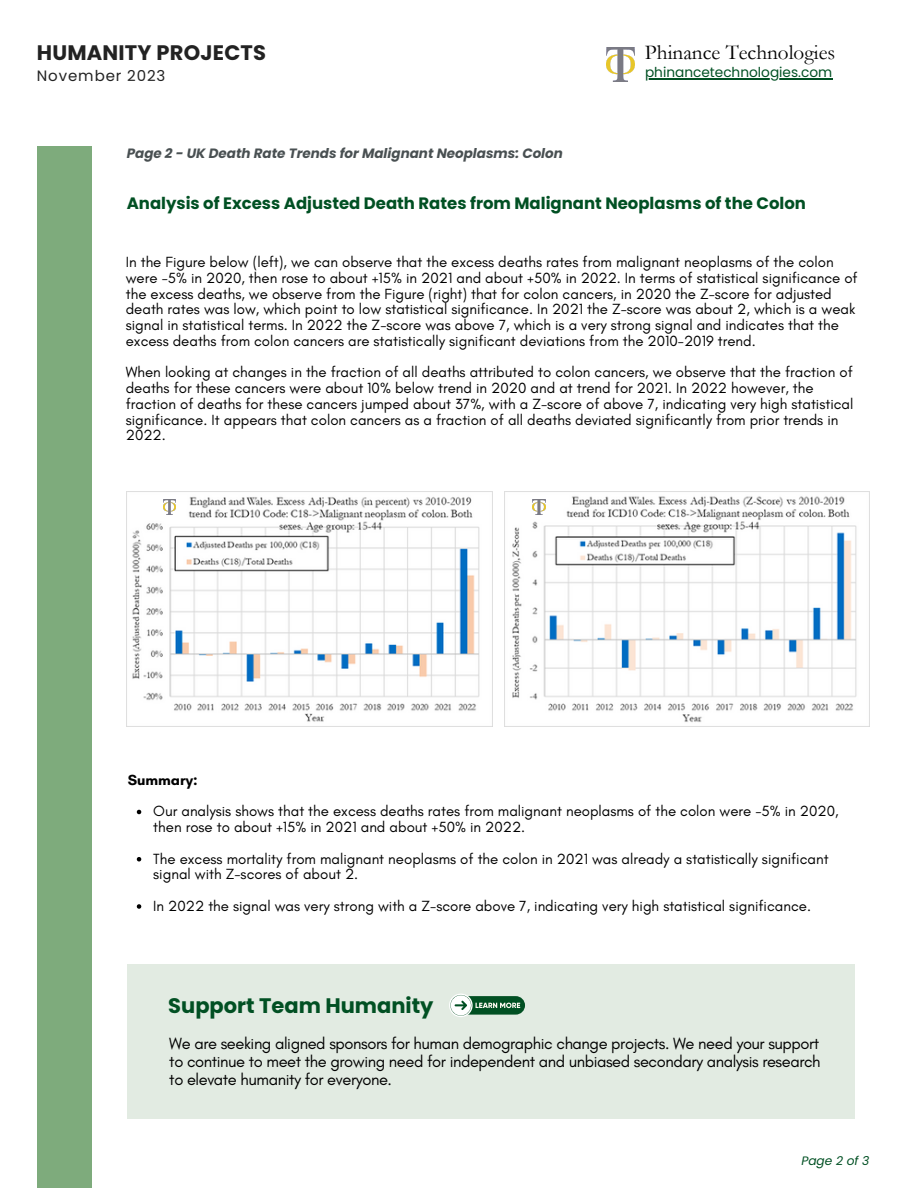
<style>
.page{position:relative;width:918px;height:1188px;background:#fff}
.page>*{position:absolute;margin:0;border:0;box-sizing:border-box;transform-origin:0 0}
.t1{font:21.15px "Garamond";color:#000}
.t2{font:700 21px "Poppins";color:#015023}
.t3{font:700 21px "Poppins";letter-spacing:.01em;color:#222}
.t4{font:16.5px/18px "Glacial Indifference";letter-spacing:-.025em;color:#000;text-align:justify}
.t5{font:700 16.5px "Poppins";color:#015023}
.t6{font:15px/15.8px "Glacial Indifference";color:#000}
.t7{font:15px "Poppins";letter-spacing:.06em;color:#222}
.t8{font:700 15px "Glacial Indifference";color:#000}
.t9{font:13.65px "Poppins";color:#015023}
.t10{font:italic 700 13.5px "Poppins";color:#495052}
.t11{font:italic 12.15px "Poppins";color:#015023}
</style>
<div class="page">
<div style="left:128px;top:964px;width:727px;height:154px;background:#e2ebe2"></div>
<svg style="left:449px;top:994px;width:76px;height:23px"></svg>
<img style="left:606px;top:47px;width:28px;height:35px">
<hr style="left:645px;top:78px;width:187px;height:2px;background:#015023">
<div style="left:37px;top:146px;width:55px;height:1042px;background:#7eab7c"></div>
<img style="left:127px;top:496px;width:365px;height:231px">
<img style="left:163px;top:500px;width:13px;height:15px">
<img style="left:504px;top:492px;width:366px;height:235px">
<img style="left:533px;top:500px;width:12px;height:15px">
<svg style="left:137px;top:810px;width:4px;height:4px"></svg>
<svg style="left:137px;top:857px;width:4px;height:4px"></svg>
<svg style="left:137px;top:904px;width:4px;height:5px"></svg>
<p class="t3" style="left:37px;top:38px;width:231px">HUMANITY PROJECTS</p>
<p class="t7" style="left:37px;top:66px;width:130px">November 2023</p>
<p class="t10" style="left:127px;top:144px;width:438px">Page 2 - UK Death Rate Trends for Malignant Neoplasms: Colon</p>
<p class="t1" style="left:645px;top:41px;width:192px">Phinance Technologies</p>
<p class="t9" style="left:645px;top:63px;width:189px">phinancetechnologies.com</p>
<p class="t5" style="left:127px;top:191px;width:681px">Analysis of Excess Adjusted Death Rates from Malignant Neoplasms of the Colon</p>
<p class="t6" style="left:126px;top:254px;width:733px">In the Figure below (left), we can observe that the excess deaths rates from malignant neoplasms of the colon were -5% in 2020, then rose to about +15% in 2021 and about +50% in 2022. In terms of statistical significance of the excess deaths, we observe from the Figure (right) that for colon cancers, in 2020 the Z-score for adjusted death rates was low, which point to low statistical significance. In 2021 the Z-score was about 2, which is a weak signal in statistical terms. In 2022 the Z-score was above 7, which is a very strong signal and indicates that the excess deaths from colon cancers are statistically significant deviations from the 2010-2019 trend.</p>
<p class="t6" style="left:126px;top:364px;width:729px">When looking at changes in the fraction of all deaths attributed to colon cancers, we observe that the fraction of deaths for these cancers were about 10% below trend in 2020 and at trend for 2021. In 2022 however, the fraction of deaths for these cancers jumped about 37%, with a Z-score of above 7, indicating very high statistical significance. It appears that colon cancers as a fraction of all deaths deviated significantly from prior trends in 2022.</p>
<p class="t8" style="left:128px;top:771px;width:72px">Summary:</p>
<p class="t6" style="left:153px;top:803px;width:687px">Our analysis shows that the excess deaths rates from malignant neoplasms of the colon were -5% in 2020, then rose to about +15% in 2021 and about +50% in 2022.</p>
<p class="t6" style="left:153px;top:851px;width:677px">The excess mortality from malignant neoplasms of the colon in 2021 was already a statistically significant signal with Z-scores of about 2.</p>
<p class="t6" style="left:153px;top:898px;width:659px">In 2022 the signal was very strong with a Z-score above 7, indicating very high statistical significance.</p>
<p class="t2" style="left:168px;top:991px;width:267px">Support Team Humanity</p>
<p class="t4" style="left:169px;top:1034px;width:653px">We are seeking aligned sponsors for human demographic change projects. We need your support to continue to meet the growing need for independent and unbiased secondary analysis research to elevate humanity for everyone.</p>
<p class="t11" style="left:801px;top:1152px;width:69px">Page 2 of 3</p>
</div>
